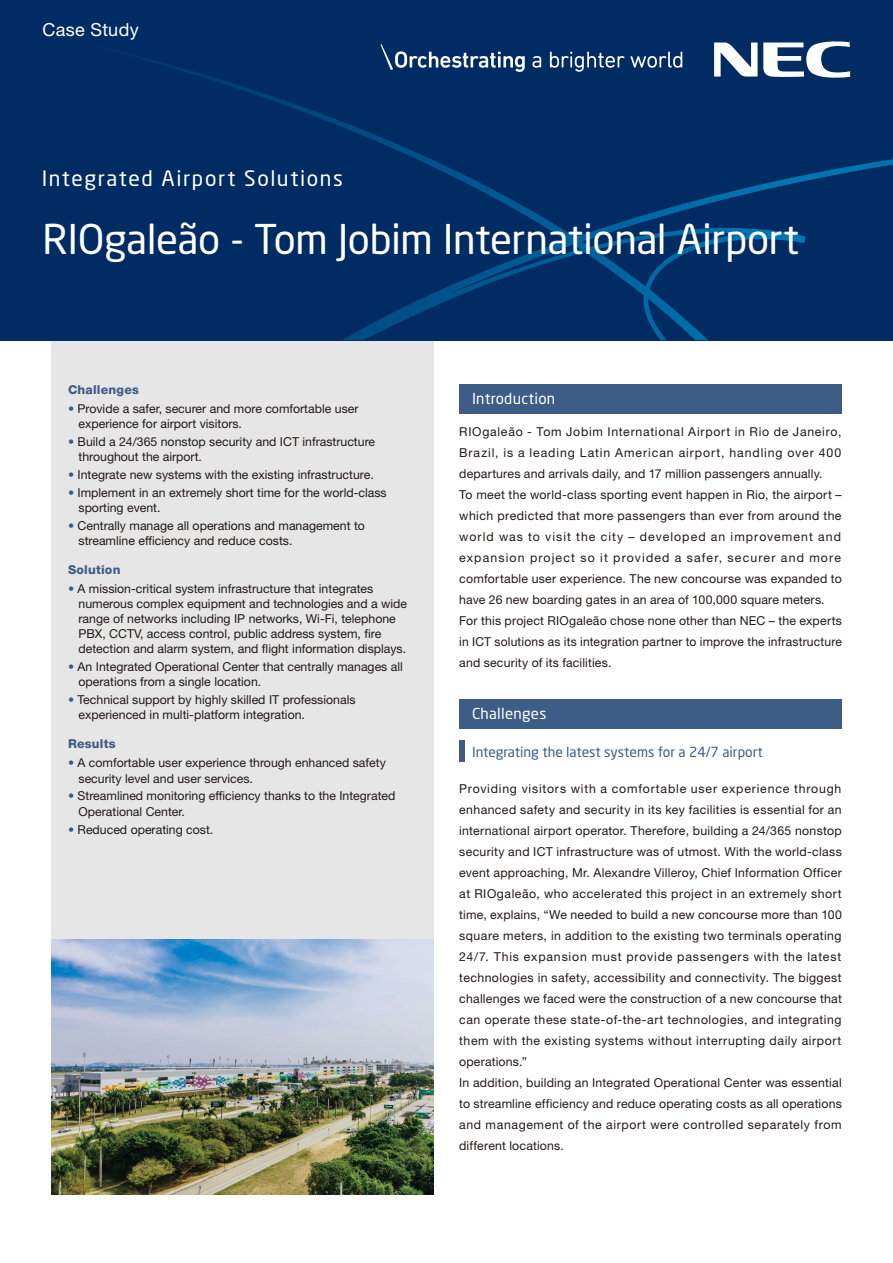
<style>
.page{position:relative;width:893px;height:1263px;background:#fff}
.page>*{position:absolute;margin:0;border:0;box-sizing:border-box;transform-origin:0 0}
.t1{font:40.5px "Neo Sans Pro";letter-spacing:-.01em;color:#fff}
.t2{font:21px "Neo Sans Pro";letter-spacing:.075em;color:#fff}
.t3{font:18px "Helvetica Neue LT Std";letter-spacing:.02em;color:#fff}
.t4{font:15px "Neo Sans Pro";letter-spacing:.02em;color:#fff}
.t5{font:13.8px "Neo Sans Pro";color:#3d5d87}
.t6{font:12.3px/21px "Helvetica Neue LT Std";letter-spacing:.015em;color:#231916}
.t7{font:800 12.3px "Helvetica Neue LT Std";letter-spacing:.02em;color:#3d5d87}
.s1{color:#3d5d87}
</style>
<div class="page">
<div style="left:51px;top:340px;width:383px;height:854px;background:#e6e6e7"></div>
<div style="left:0;top:0;width:893px;height:340px;background:#002c63"></div>
<svg style="left:149px;top:44px;width:744px;height:296px"></svg>
<svg style="left:714px;top:41px;width:136px;height:37px"></svg>
<svg style="left:532px;top:56px;width:9px;height:12px"></svg>
<svg style="left:550px;top:52px;width:74px;height:20px"></svg>
<svg style="left:630px;top:52px;width:52px;height:16px"></svg>
<svg style="left:381px;top:44px;width:144px;height:28px"></svg>
<div style="left:459px;top:741px;width:5px;height:21px;background:#3d5d87"></div>
<div style="left:459px;top:384px;width:383px;height:29px;background:#3d5d87"></div>
<div style="left:459px;top:699px;width:383px;height:29px;background:#3d5d87"></div>
<img style="left:51px;top:939px;width:383px;height:255px">
<h3 class="t3" style="left:43px;top:19px;width:98px">Case Study</h3>
<h2 class="t2" style="left:42px;top:166px;width:303px">Integrated Airport Solutions</h2>
<h1 class="t1" style="left:43px;top:214px;width:758px">RIOgaleão - Tom Jobim International Airport</h1>
<p class="t7" style="left:68px;top:382px;width:72px">Challenges</p>
<p class="t6" style="left:79px;top:401px;width:281px;line-height:15px;text-indent:-11px"><span class="s1">•</span> Provide a safer, securer and more comfortable user experience for airport visitors.</p>
<p class="t6" style="left:79px;top:434px;width:298px;line-height:15px;text-indent:-11px"><span class="s1">•</span> Build a 24/365 nonstop security and ICT infrastructure throughout the airport.</p>
<p class="t6" style="left:68px;top:464px;width:307px"><span class="s1">•</span> Integrate new systems with the existing infrastructure.</p>
<p class="t6" style="left:79px;top:485px;width:310px;line-height:15px;text-indent:-11px"><span class="s1">•</span> Implement in an extremely short time for the world-class sporting event.</p>
<p class="t6" style="left:79px;top:518px;width:288px;line-height:15px;text-indent:-11px"><span class="s1">•</span> Centrally manage all operations and management to streamline efficiency and reduce costs.</p>
<p class="t7" style="left:68px;top:562px;width:54px">Solution</p>
<p class="t6" style="left:79px;top:581px;width:330px;line-height:15px;text-indent:-11px"><span class="s1">•</span> A mission-critical system infrastructure that integrates numerous complex equipment and technologies and a wide range of networks including IP networks, Wi-Fi, telephone PBX, CCTV, access control, public address system, fire detection and alarm system, and flight information displays.</p>
<p class="t6" style="left:79px;top:659px;width:326px;line-height:15px;text-indent:-11px"><span class="s1">•</span> An Integrated Operational Center that centrally manages all operations from a single location.</p>
<p class="t6" style="left:79px;top:692px;width:278px;line-height:15px;text-indent:-11px"><span class="s1">•</span> Technical support by highly skilled IT professionals experienced in multi-platform integration.</p>
<p class="t7" style="left:68px;top:736px;width:49px">Results</p>
<p class="t6" style="left:79px;top:755px;width:309px;line-height:15px;text-indent:-11px"><span class="s1">•</span> A comfortable user experience through enhanced safety security level and user services.</p>
<p class="t6" style="left:79px;top:788px;width:318px;line-height:15px;text-indent:-11px"><span class="s1">•</span> Streamlined monitoring efficiency thanks to the Integrated<br>Operational Center.</p>
<p class="t6" style="left:68px;top:818px;width:147px"><span class="s1">•</span> Reduced operating cost.</p>
<p class="t4" style="left:472px;top:389px;width:85px">Introduction</p>
<p class="t6" style="left:459px;top:421px;width:384px">RIOgaleão - Tom Jobim International Airport in Rio de Janeiro, Brazil, is a leading Latin American airport, handling over 400 departures and arrivals daily, and 17 million passengers annually.<br>To meet the world-class sporting event happen in Rio, the airport – which predicted that more passengers than ever from around the world was to visit the city – developed an improvement and expansion project so it provided a safer, securer and more comfortable user experience. The new concourse was expanded to have 26 new boarding gates in an area of 100,000 square meters.<br>For this project RIOgaleão chose none other than NEC – the experts in ICT solutions as its integration partner to improve the infrastructure and security of its facilities.</p>
<p class="t4" style="left:472px;top:704px;width:76px">Challenges</p>
<p class="t5" style="left:472px;top:743px;width:292px">Integrating the latest systems for a 24/7 airport</p>
<p class="t6" style="left:459px;top:778px;width:384px">Providing visitors with a comfortable user experience through enhanced safety and security in its key facilities is essential for an international airport operator. Therefore, building a 24/365 nonstop security and ICT infrastructure was of utmost. With the world-class event approaching, Mr. Alexandre Villeroy, Chief Information Officer at RIOgaleão, who accelerated this project in an extremely short time, explains, “We needed to build a new concourse more than 100 square meters, in addition to the existing two terminals operating 24/7. This expansion must provide passengers with the latest technologies in safety, accessibility and connectivity. The biggest challenges we faced were the construction of a new concourse that can operate these state-of-the-art technologies, and integrating them with the existing systems without interrupting daily airport operations.”<br>In addition, building an Integrated Operational Center was essential to streamline efficiency and reduce operating costs as all operations and management of the airport were controlled separately from different locations.</p>
</div>
